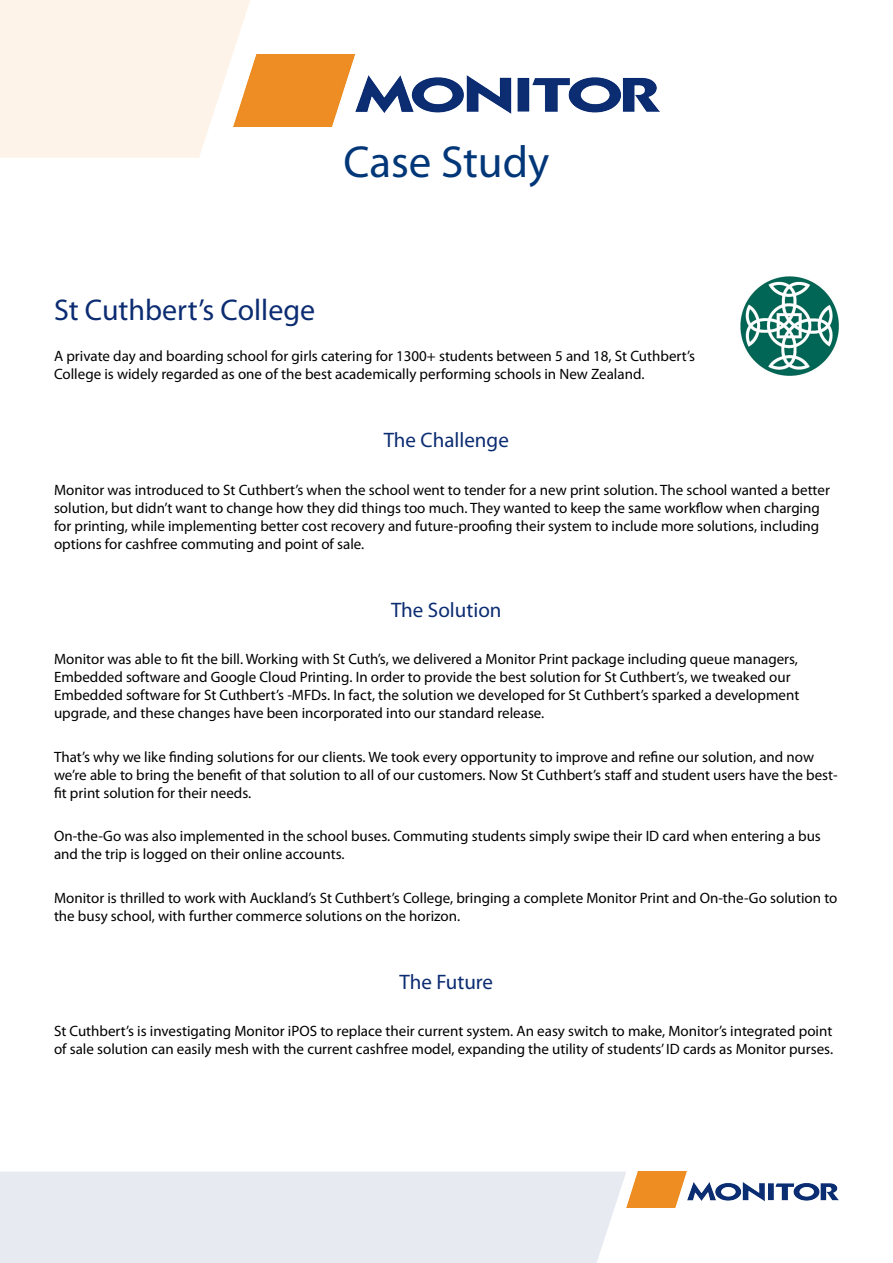
<style>
.page{position:relative;width:893px;height:1263px;background:#fff}
.page>*{position:absolute;margin:0;border:0;box-sizing:border-box;transform-origin:0 0}
.t1{font:45px "Myriad Pro";color:#013778}
.pre-sub_heading{font:30px "Myriad Pro";color:#0c2c72}
.Cover_Subheading{font:21px "Myriad Pro";color:#0c2c72}
.copy{font:15px/18px "Myriad Pro";color:#000}
</style>
<div class="page">
<div style="left:0;top:0;width:250px;height:158px;background:#fdf3e9"></div>
<img style="left:626px;top:1171px;width:213px;height:37px">
<div style="left:0;top:1172px;width:626px;height:91px;background:#e7eaf1"></div>
<img style="left:234px;top:54px;width:425px;height:73px">
<img style="left:740px;top:276px;width:99px;height:99px">
<h1 class="t1" style="left:344px;top:134px;width:207px">Case Study</h1>
<p class="pre-sub_heading" style="left:54px;top:291px;width:263px">St Cuthbert’s College</p>
<p class="copy" style="left:54px;top:347px;width:642px">A private day and boarding school for girls catering for 1300+ students between 5 and 18, St Cuthbert’s<br>College is widely regarded as one of the best academically performing schools in New Zealand.</p>
<p class="Cover_Subheading" style="left:384px;top:427px;width:127px">The Challenge</p>
<p class="copy" style="left:54px;top:480px;width:777px">Monitor was introduced to St Cuthbert’s when the school went to tender for a new print solution. The school wanted a better solution, but didn’t want to change how they did things too much. They wanted to keep the same workflow when charging for printing, while implementing better cost recovery and future-proofing their system to include more solutions, including options for cashfree commuting and point of sale.</p>
<p class="Cover_Subheading" style="left:391px;top:596px;width:112px">The Solution</p>
<p class="copy" style="left:54px;top:650px;width:747px">Monitor was able to fit the bill. Working with St Cuth’s, we delivered a Monitor Print package including queue managers, Embedded software and Google Cloud Printing. In order to provide the best solution for St Cuthbert’s, we tweaked our Embedded software for St Cuthbert’s -MFDs. In fact, the solution we developed for St Cuthbert’s sparked a development upgrade, and these changes have been incorporated into our standard release.</p>
<p class="copy" style="left:54px;top:747px;width:785px">That’s why we like finding solutions for our clients. We took every opportunity to improve and refine our solution, and now we’re able to bring the benefit of that solution to all of our customers. Now St Cuthbert’s staff and student users have the best&shy;fit print solution for their needs.</p>
<p class="copy" style="left:54px;top:827px;width:768px">On-the-Go was also implemented in the school buses. Commuting students simply swipe their ID card when entering a bus and the trip is logged on their online accounts.</p>
<p class="copy" style="left:54px;top:889px;width:785px">Monitor is thrilled to work with Auckland’s St Cuthbert’s College, bringing a complete Monitor Print and On-the-Go solution to the busy school, with further commerce solutions on the horizon.</p>
<p class="Cover_Subheading" style="left:399px;top:969px;width:95px">The Future</p>
<p class="copy" style="left:54px;top:1022px;width:781px">St Cuthbert’s is investigating Monitor iPOS to replace their current system. An easy switch to make, Monitor’s integrated point of sale solution can easily mesh with the current cashfree model, expanding the utility of students’ ID cards as Monitor purses.</p>
</div>
